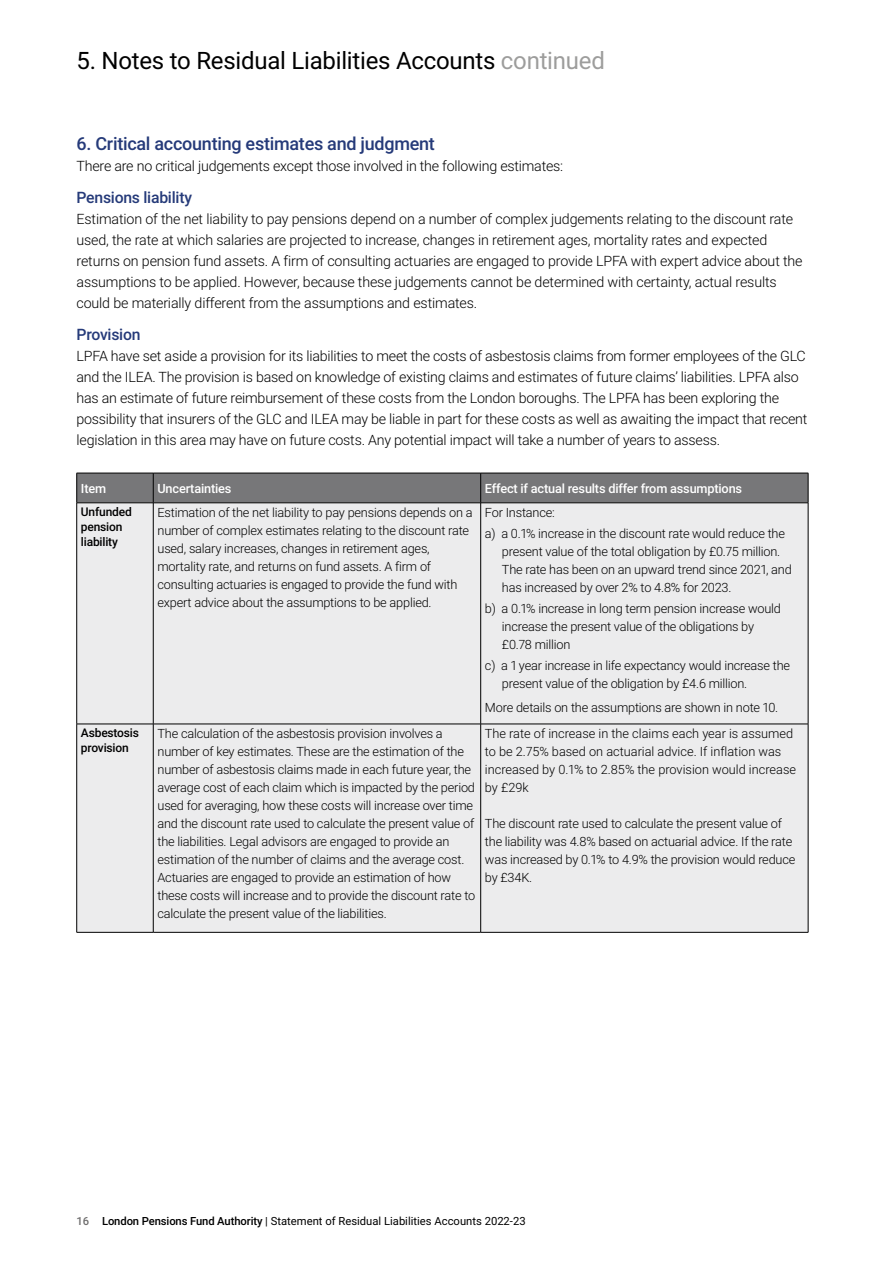
<style>
.page{position:relative;width:893px;height:1263px;background:#fff}
.page>*{position:absolute;margin:0;border:0;box-sizing:border-box;transform-origin:0 0}
.t1{font:24px "Roboto";letter-spacing:-.01em;color:#000}
.t2{font:500 18px "Roboto";letter-spacing:-.015em;color:#253a79}
.t3{font:500 15.75px "Roboto";letter-spacing:-.015em;color:#253a79}
.t4{font:300 14.25px/21px "Roboto";letter-spacing:-.015em;color:#000}
.t5{font:300 12.75px/18px "Roboto";letter-spacing:-.015em;color:#000}
.t6{font:500 12.75px "Roboto";letter-spacing:-.015em;color:#fff}
.t7{font:500 12px/15px "Roboto";letter-spacing:-.015em;color:#000}
.t8{font:11.25px "Roboto";color:#000}
.s1{color:#9d9d9c}
.s2{font-weight:500;color:#706f6f}
.s3{font-weight:500}
</style>
<div class="page">
<div style="left:77px;top:474px;width:731px;height:29px;background:#777779"></div>
<div style="left:77px;top:504px;width:731px;height:428px;background:#ececed"></div>
<hr style="left:77px;top:503px;width:76px;height:1px;background:#000">
<hr style="left:153px;top:503px;width:328px;height:1px;background:#000">
<hr style="left:481px;top:503px;width:327px;height:1px;background:#000">
<hr style="left:77px;top:473px;width:76px;height:1px;background:#000">
<hr style="left:76px;top:473px;width:1px;height:30px;background:#000">
<hr style="left:153px;top:473px;width:328px;height:1px;background:#000">
<hr style="left:153px;top:473px;width:1px;height:30px;background:#000">
<hr style="left:481px;top:473px;width:327px;height:1px;background:#000">
<hr style="left:480px;top:473px;width:1px;height:30px;background:#000">
<hr style="left:808px;top:473px;width:1px;height:30px;background:#000">
<hr style="left:76px;top:503px;width:1px;height:221px;background:#000">
<hr style="left:153px;top:503px;width:1px;height:221px;background:#000">
<hr style="left:480px;top:503px;width:1px;height:221px;background:#000">
<hr style="left:808px;top:503px;width:1px;height:221px;background:#000">
<hr style="left:76px;top:724px;width:1px;height:208px;background:#000">
<hr style="left:153px;top:724px;width:1px;height:208px;background:#000">
<hr style="left:480px;top:724px;width:1px;height:208px;background:#000">
<hr style="left:808px;top:724px;width:1px;height:208px;background:#000">
<hr style="left:77px;top:724px;width:76px;height:1px;background:#000">
<hr style="left:153px;top:724px;width:328px;height:1px;background:#000">
<hr style="left:481px;top:724px;width:327px;height:1px;background:#000">
<hr style="left:77px;top:932px;width:76px;height:1px;background:#000">
<hr style="left:153px;top:932px;width:328px;height:1px;background:#000">
<hr style="left:481px;top:932px;width:327px;height:1px;background:#000">
<h1 class="t1" style="left:77px;top:44px;width:530px">5. Notes to Residual Liabilities Accounts <span class="s1">continued</span></h1>
<h2 class="t2" style="left:77px;top:131px;width:360px">6. Critical accounting estimates and judgment</h2>
<p class="t4" style="left:77px;top:154px;width:488px">There are no critical judgements except those involved in the following estimates:</p>
<p class="t3" style="left:77px;top:186px;width:117px">Pensions liability</p>
<p class="t4" style="left:77px;top:208px;width:727px">Estimation of the net liability to pay pensions depend on a number of complex judgements relating to the discount rate used, the rate at which salaries are projected to increase, changes in retirement ages, mortality rates and expected returns on pension fund assets. A firm of consulting actuaries are engaged to provide LPFA with expert advice about the assumptions to be applied. However, because these judgements cannot be determined with certainty, actual results could be materially different from the assumptions and estimates.</p>
<p class="t3" style="left:77px;top:323px;width:65px">Provision</p>
<p class="t4" style="left:77px;top:345px;width:732px">LPFA have set aside a provision for its liabilities to meet the costs of asbestosis claims from former employees of the GLC and the ILEA. The provision is based on knowledge of existing claims and estimates of future claims’ liabilities. LPFA also has an estimate of future reimbursement of these costs from the London boroughs. The LPFA has been exploring the possibility that insurers of the GLC and ILEA may be liable in part for these costs as well as awaiting the impact that recent legislation in this area may have on future costs. Any potential impact will take a number of years to assess.</p>
<p class="t6" style="left:81px;top:479px;width:27px">Item</p>
<p class="t6" style="left:158px;top:479px;width:75px">Uncertainties</p>
<p class="t6" style="left:485px;top:479px;width:259px">Effect if actual results differ from assumptions</p>
<p class="t7" style="left:81px;top:504px;width:52px">Unfunded pension liability</p>
<p class="t5" style="left:158px;top:503px;width:317px">Estimation of the net liability to pay pensions depends on a number of complex estimates relating to the discount rate used, salary increases, changes in retirement ages, mortality rate, and returns on fund assets. A firm of consulting actuaries is engaged to provide the fund with expert advice about the assumptions to be applied.</p>
<p class="t5" style="left:485px;top:501px;width:302px;line-height:21.1px">For Instance:<br>a) a 0.1% increase in the discount rate would reduce the</p>
<p class="t5" style="left:502px;top:542px;width:291px">present value of the total obligation by £0.75 million.<br>The rate has been on an upward trend since 2021, and has increased by over 2% to 4.8% for 2023.</p>
<p class="t5" style="left:502px;top:599px;width:280px;text-indent:-17px">b) a 0.1% increase in long term pension increase would increase the present value of the obligations by £0.78 million</p>
<p class="t5" style="left:502px;top:656px;width:290px;text-indent:-17px">c) a 1 year increase in life expectancy would increase the present value of the obligation by £4.6 million.</p>
<p class="t5" style="left:485px;top:698px;width:295px">More details on the assumptions are shown in note 10.</p>
<p class="t7" style="left:81px;top:725px;width:60px">Asbestosis provision</p>
<p class="t5" style="left:158px;top:724px;width:319px">The calculation of the asbestosis provision involves a number of key estimates. These are the estimation of the number of asbestosis claims made in each future year, the average cost of each claim which is impacted by the period used for averaging, how these costs will increase over time and the discount rate used to calculate the present value of the liabilities. Legal advisors are engaged to provide an estimation of the number of claims and the average cost.<br>Actuaries are engaged to provide an estimation of how these costs will increase and to provide the discount rate to calculate the present value of the liabilities.</p>
<p class="t5" style="left:485px;top:724px;width:313px">The rate of increase in the claims each year is assumed to be 2.75% based on actuarial advice. If inflation was increased by 0.1% to 2.85% the provision would increase by £29k</p>
<p class="t5" style="left:485px;top:814px;width:312px">The discount rate used to calculate the present value of the liability was 4.8% based on actuarial advice. If the rate was increased by 0.1% to 4.9% the provision would reduce by £34K.</p>
<p class="t8" style="left:77px;top:1213px;width:451px"><span class="s2">16</span> <span class="s3">London Pensions Fund Authority</span> | Statement of Residual Liabilities Accounts 2022-23</p>
</div>
